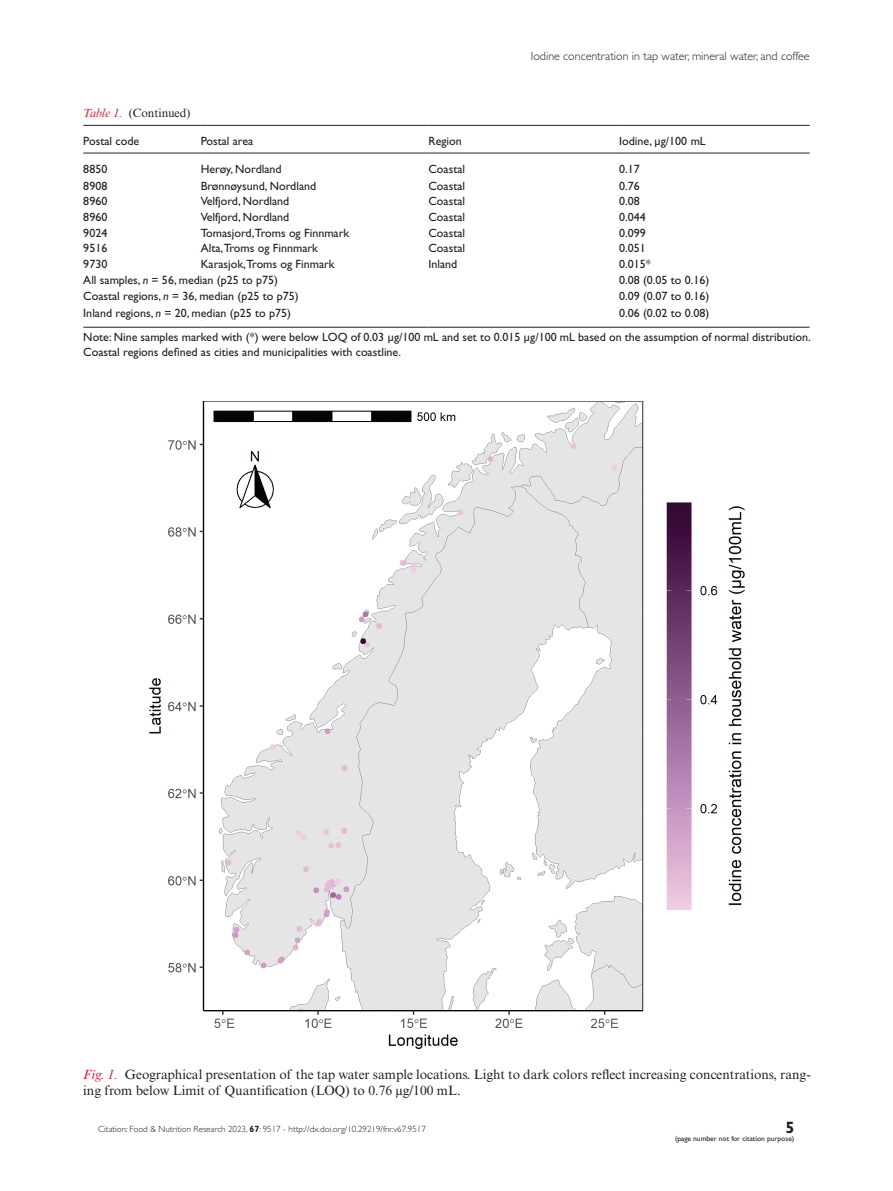
<style>
.page{position:relative;width:893px;height:1191px;background:#fff}
.page>*{position:absolute;margin:0;border:0;box-sizing:border-box;transform-origin:0 0}
.t1{font:700 16.5px "Gill Sans Std";color:#231f20}
.FC{font:13.5px/15.8px "Times New Roman MT Std";color:#231f20}
.TB{font:12px/15px "Gill Sans Std";color:#231f20}
.t2{font:300 12px "Gill Sans Std";color:#231f20}
.TCH{font:12px "Gill Sans Std";color:#231f20}
.TT{font:12px "Times New Roman MT Std";color:#231f20}
.t3{font:300 9px "Gill Sans Std";color:#231f20}
.t4{font:7.5px "Gill Sans Std";color:#231f20}
.s1{font-style:italic;color:#e51836}
.s2{font-style:italic}
.s3{font-weight:700}
</style>
<div class="page">
<hr style="left:83px;top:153px;width:118px;height:1px;background:#231f20">
<hr style="left:201px;top:153px;width:227px;height:1px;background:#231f20">
<hr style="left:428px;top:153px;width:191px;height:1px;background:#231f20">
<hr style="left:619px;top:153px;width:191px;height:1px;background:#231f20">
<hr style="left:83px;top:125px;width:118px;height:1px;background:#231f20">
<hr style="left:201px;top:125px;width:227px;height:1px;background:#231f20">
<hr style="left:428px;top:125px;width:191px;height:1px;background:#231f20">
<hr style="left:619px;top:125px;width:191px;height:1px;background:#231f20">
<hr style="left:83px;top:327px;width:118px;height:1px;background:#231f20">
<hr style="left:201px;top:327px;width:227px;height:1px;background:#231f20">
<hr style="left:428px;top:327px;width:191px;height:1px;background:#231f20">
<hr style="left:619px;top:327px;width:191px;height:1px;background:#231f20">
<img style="left:149px;top:401px;width:596px;height:647px">
<p class="t2" style="left:531px;top:50px;width:280px">Iodine concentration in tap water, mineral water, and coffee</p>
<p class="TT" style="left:83px;top:106px;width:109px"><span class="s1">Table 1.</span> (Continued)</p>
<p class="TCH" style="left:83px;top:134px;width:57px">Postal code</p>
<p class="TCH" style="left:201px;top:134px;width:54px">Postal area</p>
<p class="TCH" style="left:428px;top:134px;width:35px">Region</p>
<p class="TCH" style="left:619px;top:134px;width:88px">Iodine, µg/100 mL</p>
<p class="TB" style="left:83px;top:161px;width:26px">8850</p>
<p class="TB" style="left:201px;top:161px;width:82px">Herøy, Nordland</p>
<p class="TB" style="left:428px;top:161px;width:38px">Coastal</p>
<p class="TB" style="left:619px;top:161px;width:22px">0.17</p>
<p class="TB" style="left:83px;top:178px;width:26px">8908</p>
<p class="TB" style="left:201px;top:178px;width:117px">Brønnøysund, Nordland</p>
<p class="TB" style="left:428px;top:178px;width:38px">Coastal</p>
<p class="TB" style="left:619px;top:178px;width:22px">0.76</p>
<p class="TB" style="left:83px;top:194px;width:26px">8960</p>
<p class="TB" style="left:201px;top:194px;width:90px">Velfjord, Nordland</p>
<p class="TB" style="left:428px;top:194px;width:38px">Coastal</p>
<p class="TB" style="left:619px;top:194px;width:22px">0.08</p>
<p class="TB" style="left:83px;top:210px;width:26px">8960</p>
<p class="TB" style="left:201px;top:210px;width:90px">Velfjord, Nordland</p>
<p class="TB" style="left:428px;top:210px;width:38px">Coastal</p>
<p class="TB" style="left:619px;top:210px;width:28px">0.044</p>
<p class="TB" style="left:83px;top:225px;width:26px">9024</p>
<p class="TB" style="left:201px;top:225px;width:150px">Tomasjord,Troms og Finnmark</p>
<p class="TB" style="left:428px;top:225px;width:38px">Coastal</p>
<p class="TB" style="left:619px;top:225px;width:28px">0.099</p>
<p class="TB" style="left:83px;top:241px;width:26px">9516</p>
<p class="TB" style="left:201px;top:241px;width:119px">Alta,Troms og Finnmark</p>
<p class="TB" style="left:428px;top:241px;width:38px">Coastal</p>
<p class="TB" style="left:619px;top:241px;width:28px">0.051</p>
<p class="TB" style="left:83px;top:257px;width:26px">9730</p>
<p class="TB" style="left:201px;top:257px;width:136px">Karasjok,Troms og Finmark</p>
<p class="TB" style="left:428px;top:257px;width:30px">Inland</p>
<p class="TB" style="left:619px;top:257px;width:33px">0.015*</p>
<p class="TB" style="left:83px;top:272px;width:196px">All samples, <span class="s2">n</span> = 56, median (p25 to p75)</p>
<p class="TB" style="left:619px;top:272px;width:92px">0.08 (0.05 to 0.16)</p>
<p class="TB" style="left:83px;top:288px;width:217px">Coastal regions, <span class="s2">n</span> = 36, median (p25 to p75)</p>
<p class="TB" style="left:619px;top:288px;width:92px">0.09 (0.07 to 0.16)</p>
<p class="TB" style="left:83px;top:305px;width:209px">Inland regions, <span class="s2">n</span> = 20, median (p25 to p75)</p>
<p class="TB" style="left:619px;top:305px;width:92px">0.06 (0.02 to 0.08)</p>
<p class="TB" style="left:83px;top:329px;width:729px">Note: Nine samples marked with (*) were below LOQ of 0.03 µg/100 mL and set to 0.015 µg/100 mL based on the assumption of normal distribution.<br>Coastal regions defined as cities and municipalities with coastline.</p>
<p class="FC" style="left:83px;top:1066px;width:729px"><span class="s1">Fig. 1.</span> Geographical presentation of the tap water sample locations. Light to dark colors reflect increasing concentrations, rang&shy;ing from below Limit of Quantification (LOQ) to 0.76 µg/100 mL.</p>
<p class="t3" style="left:98px;top:1124px;width:329px">Citation: Food &amp; Nutrition Research 2023, <span class="s3">67</span>: 9517 - http://dx.doi.org/10.29219/fnr.v67.9517</p>
<h1 class="t1" style="left:785px;top:1118px;width:11px">5</h1>
<p class="t4" style="left:675px;top:1134px;width:121px">(page number not for citation purpose)</p>
</div>
